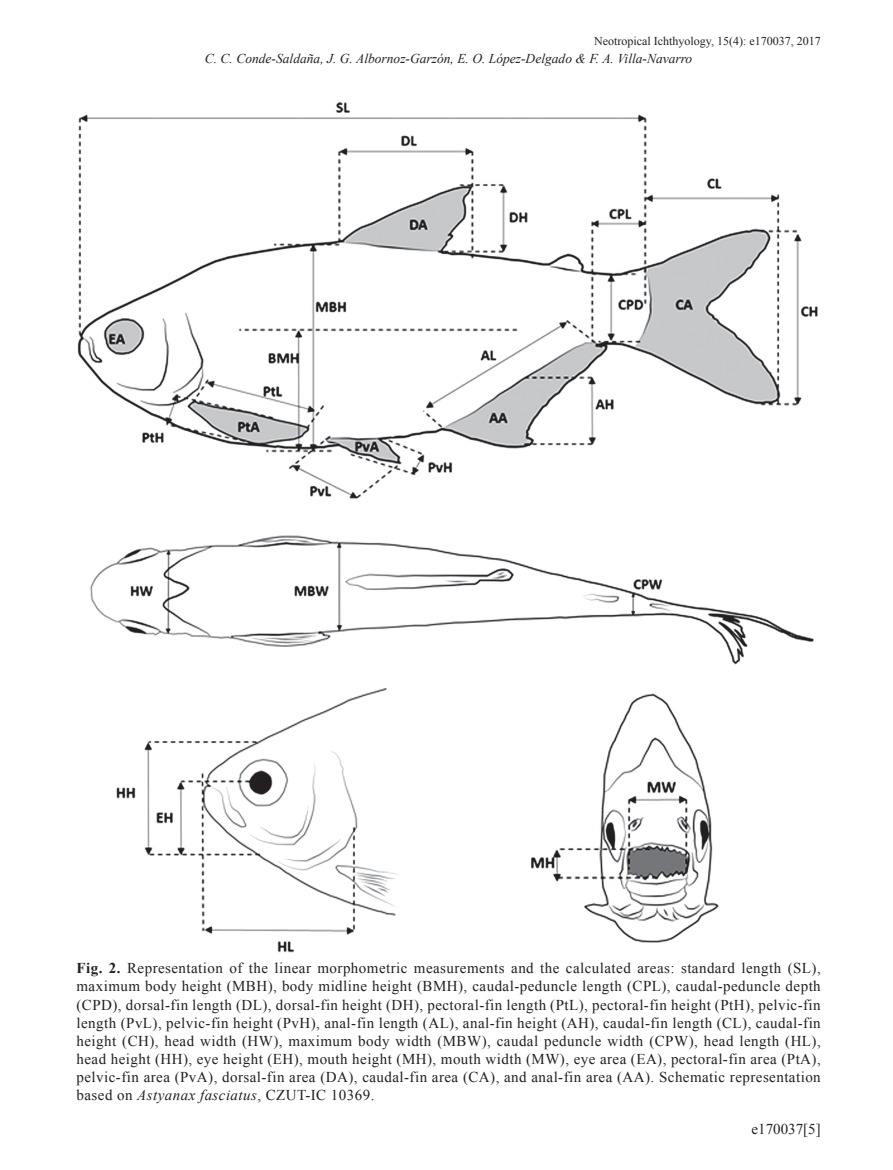
<style>
.page{position:relative;width:893px;height:1170px;background:#fff}
.page>*{position:absolute;margin:0;border:0;box-sizing:border-box;transform-origin:0 0}
.t1{font:15px/18px "Times New Roman";letter-spacing:.03em;color:#231f20;text-align:justify}
.t2{font:15px "Times New Roman";color:#231f20}
.t3{font:italic 13.5px "Times New Roman";color:#231f20}
.t4{font:12px "Times New Roman";color:#231f20}
.s1{font-weight:700}
.s2{font-style:italic}
</style>
<div class="page">
<img style="left:77px;top:102px;width:741px;height:851px">
<p class="t4" style="left:594px;top:33px;width:228px">Neotropical Ichthyology, 15(4): e170037, 2017</p>
<p class="t3" style="left:205px;top:49px;width:489px">C. C. Conde-Saldaña, J. G. Albornoz-Garzón, E. O. López-Delgado &amp; F. A. Villa-Navarro</p>
<p class="t1" style="left:77px;top:959px;width:746px"><span class="s1">Fig. 2.</span> Representation of the linear morphometric measurements and the calculated areas: standard length (SL), maximum body height (MBH), body midline height (BMH), caudal-peduncle length (CPL), caudal-peduncle depth (CPD), dorsal-fin length (DL), dorsal-fin height (DH), pectoral-fin length (PtL), pectoral-fin height (PtH), pelvic-fin length (PvL), pelvic-fin height (PvH), anal-fin length (AL), anal-fin height (AH), caudal-fin length (CL), caudal-fin height (CH), head width (HW), maximum body width (MBW), caudal peduncle width (CPW), head length (HL), head height (HH), eye height (EH), mouth height (MH), mouth width (MW), eye area (EA), pectoral-fin area (PtA), pelvic-fin area (PvA), dorsal-fin area (DA), caudal-fin area (CA), and anal-fin area (AA). Schematic representation based on <span class="s2">Astyanax fasciatus</span>, CZUT-IC 10369.</p>
<p class="t2" style="left:751px;top:1119px;width:71px">e170037[5]</p>
</div>
